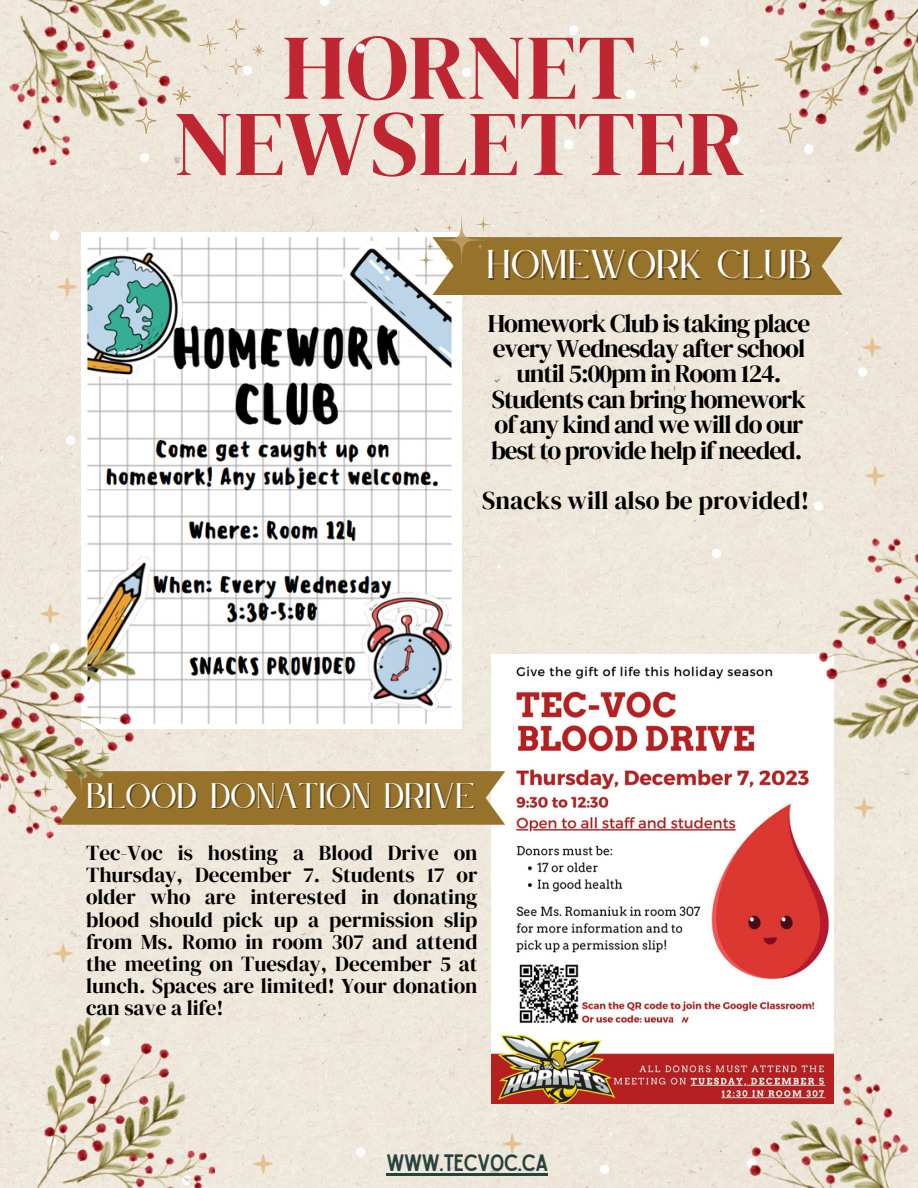
<style>
.page{position:relative;width:918px;height:1188px;background:#eee7db}
.page>*{position:absolute;margin:0;border:0;box-sizing:border-box;transform-origin:0 0}
.t1{font:92.4px/76.2px "DM Serif Display";color:#bf2631;text-align:center}
.t2{font:35.25px "Le Jour Serif";letter-spacing:.015em;color:#fff}
.t3{font:31.05px "Le Jour Serif";letter-spacing:.015em;color:#fff}
.t4{font:25.35px/25.3px "DM Serif Display";letter-spacing:-.04em;color:#000;text-align:center}
.t5{font:25.35px "DM Serif Display";color:#000}
.t6{font:22.65px "Sailors";letter-spacing:-.04em;color:#27433e}
.t7{font:21.15px/22.2px "DM Serif Display";color:#000;text-align:justify}
</style>
<div class="page">
<img style="left:560px;top:20px;width:25px;height:22px">
<img style="left:51px;top:267px;width:30px;height:39px">
<img style="left:859px;top:456px;width:31px;height:39px">
<img style="left:248px;top:1144px;width:30px;height:39px">
<img style="left:47px;top:933px;width:30px;height:40px">
<img style="left:496px;top:1124px;width:31px;height:39px">
<img style="left:41px;top:225px;width:25px;height:21px">
<img style="left:795px;top:155px;width:25px;height:5px">
<img style="left:234px;top:60px;width:25px;height:21px">
<img style="left:311px;top:0;width:25px;height:13px">
<img style="left:849px;top:362px;width:25px;height:21px">
<img style="left:347px;top:1142px;width:25px;height:21px">
<img style="left:805px;top:496px;width:25px;height:21px">
<img style="left:415px;top:130px;width:17px;height:14px">
<img style="left:848px;top:788px;width:30px;height:39px">
<img style="left:856px;top:327px;width:31px;height:40px">
<img style="left:453px;top:62px;width:25px;height:22px">
<img style="left:617px;top:84px;width:24px;height:21px">
<svg style="left:722px;top:69px;width:34px;height:38px"></svg>
<img style="left:691px;top:31px;width:24px;height:21px">
<img style="left:347px;top:38px;width:25px;height:22px">
<img style="left:555px;top:134px;width:24px;height:21px">
<img style="left:721px;top:130px;width:25px;height:21px">
<svg style="left:211px;top:34px;width:8px;height:21px"></svg>
<svg style="left:253px;top:45px;width:11px;height:11px"></svg>
<svg style="left:228px;top:19px;width:17px;height:20px"></svg>
<svg style="left:229px;top:58px;width:13px;height:17px"></svg>
<svg style="left:644px;top:54px;width:18px;height:17px"></svg>
<svg style="left:691px;top:62px;width:10px;height:11px"></svg>
<svg style="left:669px;top:40px;width:16px;height:18px"></svg>
<svg style="left:671px;top:74px;width:11px;height:14px"></svg>
<img style="left:491px;top:655px;width:342px;height:449px">
<hr style="left:386px;top:1173px;width:162px;height:2px;background:#27433e">
<img style="left:703px;top:543px;width:25px;height:21px">
<img style="left:57px;top:430px;width:24px;height:21px">
<img style="left:688px;top:889px;width:25px;height:22px">
<img style="left:664px;top:1009px;width:25px;height:21px">
<img style="left:591px;top:1159px;width:25px;height:22px">
<svg style="left:186px;top:745px;width:319px;height:80px;background:#b59b69"></svg>
<img style="left:756px;top:0;width:162px;height:155px">
<img style="left:0;top:0;width:211px;height:170px">
<img style="left:18px;top:1009px;width:199px;height:179px">
<img style="left:703px;top:1067px;width:215px;height:121px">
<img style="left:764px;top:520px;width:154px;height:264px">
<img style="left:81px;top:232px;width:381px;height:496px">
<img style="left:0;top:594px;width:186px;height:258px">
<svg style="left:418px;top:216px;width:425px;height:78px;background:#b39966"></svg>
<p class="t1" style="left:174px;top:28px;width:572px">HORNET<br>NEWSLETTER</p>
<p class="t2" style="left:488px;top:246px;width:326px">HOMEWORK CLUB</p>
<p class="t4" style="left:488px;top:310px;width:324px">Homework Club is taking place every Wednesday after school until 5:00pm in Room 124.<br>Students can bring homework of any kind and we will do our best to provide help if needed.</p>
<p class="t5" style="left:482px;top:483px;width:328px">Snacks will also be provided!</p>
<p class="t3" style="left:87px;top:779px;width:389px">BLOOD DONATION DRIVE</p>
<p class="t7" style="left:86px;top:841px;width:393px">Tec-Voc is hosting a Blood Drive on Thursday, December 7. Students 17 or older who are interested in donating blood should pick up a permission slip from Ms. Romo in room 307 and attend the meeting on Tuesday, December 5 at lunch. Spaces are limited! Your donation can save a life!</p>
<p class="t6" style="left:386px;top:1155px;width:164px">WWW.TECVOC.CA</p>
</div>
